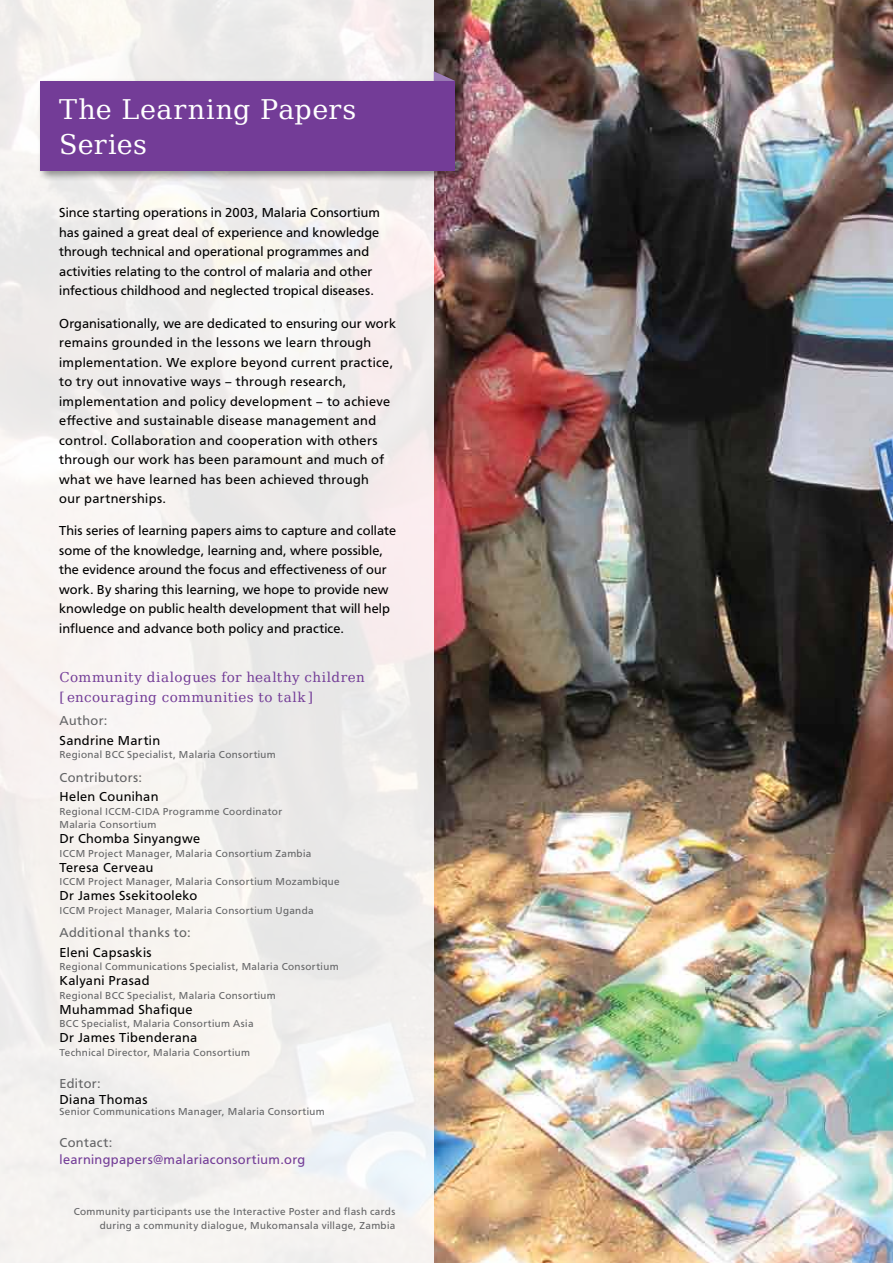
<style>
.page{position:relative;width:893px;height:1263px;background:#fff}
.page>*{position:absolute;margin:0;border:0;box-sizing:border-box;transform-origin:0 0}
.t1{font:27px/34.5px "Bitstream Vera Serif";color:#fff}
.t2{font:13.5px/19.5px "Carto Gothic Std";letter-spacing:.02em;color:#000}
.t3{font:13.5px/19.5px "Bitstream Vera Serif";letter-spacing:.03em;color:#733c97}
.t4{font:13.5px "Carto Gothic Std";letter-spacing:.03em;color:#636466}
.t5{font:13.5px "Carto Gothic Std";letter-spacing:.03em;color:#733c97}
.t6{font:10.5px/13.5px "Carto Gothic Std";letter-spacing:.035em;color:#636466}
</style>
<div class="page">
<img style="left:434px;top:0;width:459px;height:1263px">
<div style="left:0;top:0;width:434px;height:1263px;background:#f3f0ee"></div>
<svg style="left:434px;top:71px;width:21px;height:7px"></svg>
<div style="left:37px;top:78px;width:430px;height:104px;background:#000;opacity:.4"></div>
<div style="left:40px;top:81px;width:415px;height:89px;background:#733c97"></div>
<h1 class="t1" style="left:59px;top:93px;width:299px">The Learning Papers<br>Series</h1>
<p class="t2" style="left:59px;top:203px;width:322px">Since starting operations in 2003, Malaria Consortium has gained a great deal of experience and knowledge through technical and operational programmes and activities relating to the control of malaria and other infectious childhood and neglected tropical diseases.</p>
<p class="t2" style="left:59px;top:313px;width:338px">Organisationally, we are dedicated to ensuring our work remains grounded in the lessons we learn through implementation. We explore beyond current practice, to try out innovative ways – through research, implementation and policy development – to achieve effective and sustainable disease management and control. Collaboration and cooperation with others through our work has been paramount and much of what we have learned has been achieved through<br>our partnerships.</p>
<p class="t2" style="left:59px;top:521px;width:339px">This series of learning papers aims to capture and collate some of the knowledge, learning and, where possible, the evidence around the focus and effectiveness of our work. By sharing this learning, we hope to provide new knowledge on public health development that will help influence and advance both policy and practice.</p>
<p class="t3" style="left:60px;top:668px;width:307px">Community dialogues for healthy children [ encouraging communities to talk ]</p>
<p class="t4" style="left:60px;top:713px;width:49px">Author:</p>
<p class="t2" style="left:60px;top:730px;width:102px">Sandrine Martin</p>
<p class="t6" style="left:60px;top:748px;width:218px">Regional BCC Specialist, Malaria Consortium</p>
<p class="t4" style="left:60px;top:770px;width:84px">Contributors:</p>
<p class="t2" style="left:60px;top:787px;width:100px">Helen Counihan</p>
<p class="t6" style="left:60px;top:804px;width:224px">Regional I CCM-CI DA Programme Coordinator<br>Malaria Consortium</p>
<p class="t2" style="left:60px;top:829px;width:142px">Dr Chomba Sinyangwe</p>
<p class="t6" style="left:60px;top:846px;width:253px">I CCM Project Manager, Malaria Consortium Zambia</p>
<p class="t2" style="left:60px;top:857px;width:95px">Teresa Cerveau</p>
<p class="t6" style="left:60px;top:875px;width:282px">I CCM Project Manager, Malaria Consortium Mozambique</p>
<p class="t2" style="left:60px;top:886px;width:139px">Dr James Ssekitooleko</p>
<p class="t6" style="left:60px;top:903px;width:256px">I CCM Project Manager, Malaria Consortium Uganda</p>
<p class="t4" style="left:60px;top:925px;width:133px">Additional thanks to:</p>
<p class="t2" style="left:60px;top:942px;width:94px">Eleni Capsaskis</p>
<p class="t6" style="left:60px;top:960px;width:281px">Regional Communications Specialist, Malaria Consortium</p>
<p class="t2" style="left:60px;top:971px;width:92px">Kalyani Prasad</p>
<p class="t6" style="left:60px;top:988px;width:218px">Regional BCC Specialist, Malaria Consortium</p>
<p class="t2" style="left:60px;top:999px;width:135px">Muhammad Shafique</p>
<p class="t6" style="left:60px;top:1017px;width:196px">BCC Specialist, Malaria Consortium Asia</p>
<p class="t2" style="left:60px;top:1028px;width:139px">Dr James Tibenderana</p>
<p class="t6" style="left:60px;top:1045px;width:192px">Technical Director, Malaria Consortium</p>
<p class="t4" style="left:60px;top:1076px;width:43px">Editor:</p>
<p class="t2" style="left:60px;top:1090px;width:90px">Diana Thomas</p>
<p class="t6" style="left:60px;top:1105px;width:267px">Senior Communications Manager, Malaria Consortium</p>
<p class="t4" style="left:60px;top:1135px;width:54px">Contact:</p>
<p class="t5" style="left:60px;top:1151px;width:247px">learningpapers@malariaconsortium.org</p>
<p class="t6" style="left:74px;top:1205px;width:323px;text-align:right">Community participants use the I nteractive Poster and flash cards during a community dialogue, Mukomansala village, Zambia</p>
</div>
